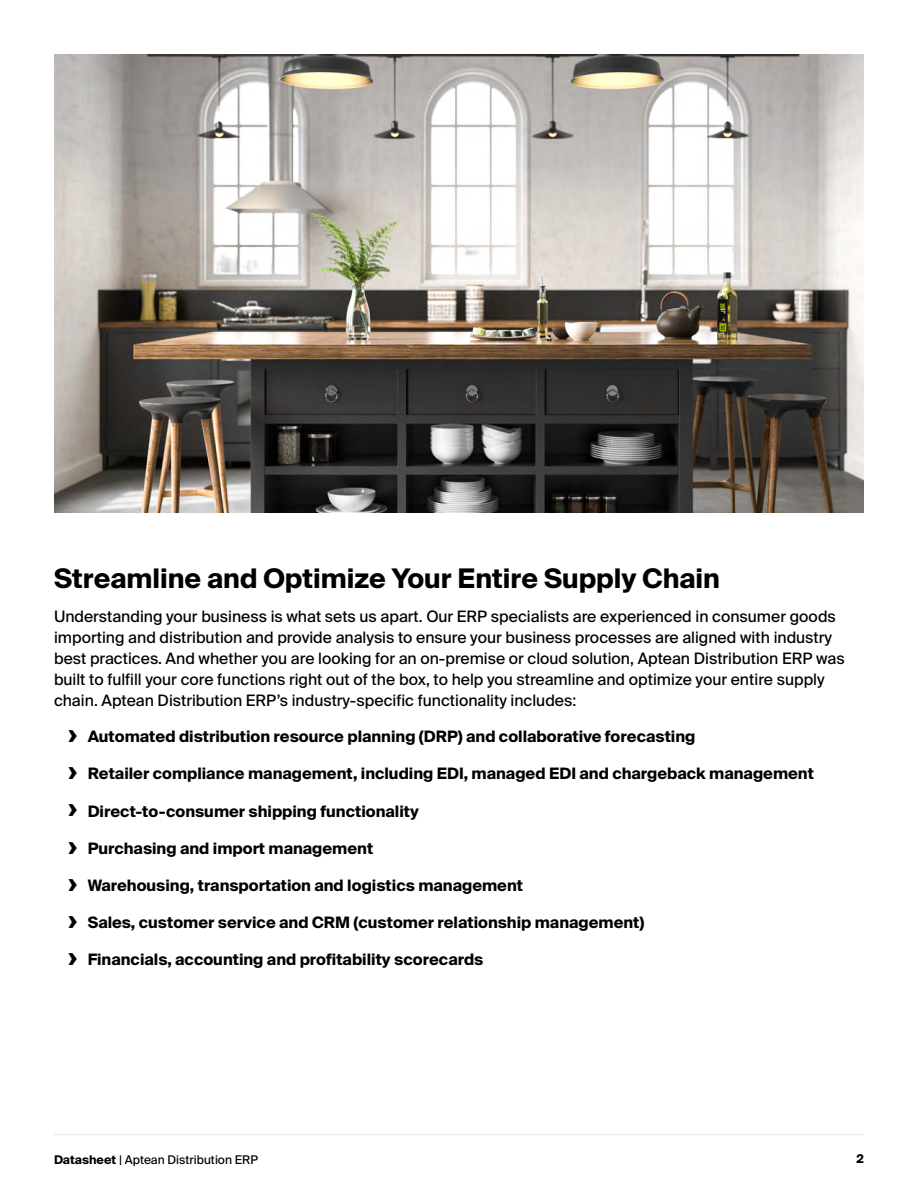
<style>
.page{position:relative;width:918px;height:1188px;background:#fff}
.page>*{position:absolute;margin:0;border:0;box-sizing:border-box;transform-origin:0 0}
.t1{font:700 27px "Suisse Intl";color:#000}
.t2{font:15.75px/21px "Suisse Intl";color:#000}
.t3{font:700 15.75px "Suisse Intl";color:#000}
.t4{font:12px "Suisse Intl";color:#000}
.t5{font:700 12px "Suisse Intl";color:#000}
.s1{font-size:25.5px}
.s2{font-weight:700}
</style>
<div class="page">
<hr style="left:54px;top:1134px;width:810px;height:1px;background:#eaeaea">
<img style="left:54px;top:54px;width:810px;height:459px">
<h1 class="t1" style="left:54px;top:563px;width:668px">Streamline and Optimize Your Entire Supply Chain</h1>
<p class="t2" style="left:54px;top:606px;width:792px">Understanding your business is what sets us apart. Our ERP specialists are experienced in consumer goods importing and distribution and provide analysis to ensure your business processes are aligned with industry best practices. And whether you are looking for an on-premise or cloud solution, Aptean Distribution ERP was built to fulfill your core functions right out of the box, to help you streamline and optimize your entire supply chain. Aptean Distribution ERP’s industry-specific functionality includes:</p>
<p class="t3" style="left:68px;top:728px;width:629px"><span class="s1">›</span> Automated distribution resource planning (DRP) and collaborative forecasting</p>
<p class="t3" style="left:68px;top:765px;width:747px"><span class="s1">›</span> Retailer compliance management, including EDI, managed EDI and chargeback management</p>
<p class="t3" style="left:68px;top:802px;width:352px"><span class="s1">›</span> Direct-to-consumer shipping functionality</p>
<p class="t3" style="left:68px;top:839px;width:307px"><span class="s1">›</span> Purchasing and import management</p>
<p class="t3" style="left:68px;top:876px;width:456px"><span class="s1">›</span> Warehousing, transportation and logistics management</p>
<p class="t3" style="left:68px;top:914px;width:578px"><span class="s1">›</span> Sales, customer service and CRM (customer relationship management)</p>
<p class="t3" style="left:68px;top:951px;width:417px"><span class="s1">›</span> Financials, accounting and profitability scorecards</p>
<p class="t4" style="left:54px;top:1153px;width:205px"><span class="s2">Datasheet</span> | Aptean Distribution ERP</p>
<p class="t5" style="left:857px;top:1152px;width:9px">2</p>
</div>
